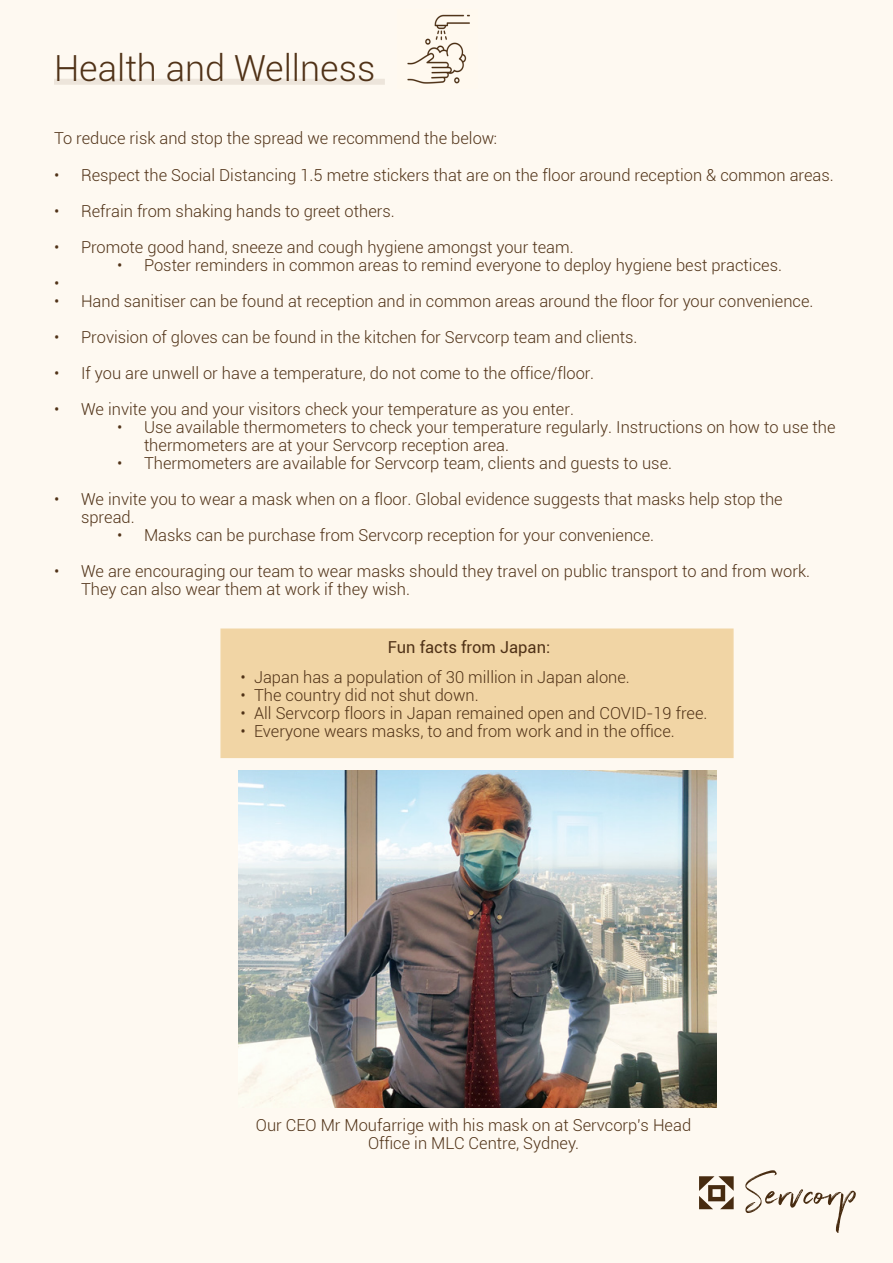
<style>
.page{position:relative;width:893px;height:1263px;background:#fef9f1}
.page>*{position:absolute;margin:0;border:0;box-sizing:border-box;transform-origin:0 0}
.t1{font:300 36px "Roboto";color:#503217}
.t2{font:300 16.5px/18px "Roboto";color:#503217}
.t3{font:16.5px "Roboto";color:#503217}
</style>
<div class="page">
<svg style="left:699px;top:1176px;width:35px;height:33px"></svg>
<svg style="left:745px;top:1170px;width:111px;height:63px"></svg>
<div style="left:54px;top:79px;width:331px;height:6px;background:#ede5db"></div>
<img style="left:407px;top:14px;width:63px;height:70px">
<img style="left:238px;top:770px;width:478px;height:337px">
<div style="left:220px;top:628px;width:514px;height:130px;background:#f1d5a5"></div>
<p class="t1" style="left:54px;top:43px;width:323px">Health and Wellness</p>
<p class="t2" style="left:54px;top:129px;width:444px">To reduce risk and stop the spread we recommend the below:</p>
<p class="t2" style="left:54px;top:165px;width:781px">• Respect the Social Distancing 1.5 metre stickers that are on the floor around reception &amp; common areas.</p>
<p class="t2" style="left:54px;top:201px;width:342px">• Refrain from shaking hands to greet others.</p>
<p class="t2" style="left:54px;top:237px;width:521px">• Promote good hand, sneeze and cough hygiene amongst your team.</p>
<p class="t2" style="left:117px;top:255px;width:666px">• Poster reminders in common areas to remind everyone to deploy hygiene best practices.</p>
<p class="t2" style="left:54px;top:273px;width:7px">•</p>
<p class="t2" style="left:54px;top:291px;width:761px">• Hand sanitiser can be found at reception and in common areas around the floor for your convenience.</p>
<p class="t2" style="left:54px;top:327px;width:585px">• Provision of gloves can be found in the kitchen for Servcorp team and clients.</p>
<p class="t2" style="left:54px;top:363px;width:542px">• If you are unwell or have a temperature, do not come to the office/floor.</p>
<p class="t2" style="left:54px;top:399px;width:521px">• We invite you and your visitors check your temperature as you enter.</p>
<p class="t2" style="left:144px;top:417px;width:693px;text-indent:-27px">• Use available thermometers to check your temperature regularly. Instructions on how to use the thermometers are at your Servcorp reception area.</p>
<p class="t2" style="left:117px;top:453px;width:557px">• Thermometers are available for Servcorp team, clients and guests to use.</p>
<p class="t2" style="left:81px;top:489px;width:703px;text-indent:-27px">• We invite you to wear a mask when on a floor. Global evidence suggests that masks help stop the spread.</p>
<p class="t2" style="left:117px;top:525px;width:539px">• Masks can be purchase from Servcorp reception for your convenience.</p>
<p class="t2" style="left:81px;top:561px;width:730px;text-indent:-27px">• We are encouraging our team to wear masks should they travel on public transport to and from work.<br>They can also wear them at work if they wish.</p>
<p class="t3" style="left:388px;top:636px;width:164px">Fun facts from Japan:</p>
<p class="t2" style="left:241px;top:668px;width:391px">• Japan has a population of 30 million in Japan alone.</p>
<p class="t2" style="left:241px;top:686px;width:240px">• The country did not shut down.</p>
<p class="t2" style="left:241px;top:704px;width:468px">• All Servcorp floors in Japan remained open and COVID-19 free.</p>
<p class="t2" style="left:241px;top:722px;width:436px">• Everyone wears masks, to and from work and in the office.</p>
<p class="t2" style="left:256px;top:1116px;width:437px;text-align:center">Our CEO Mr Moufarrige with his mask on at Servcorp’s Head<br>Office in MLC Centre, Sydney.</p>
</div>
